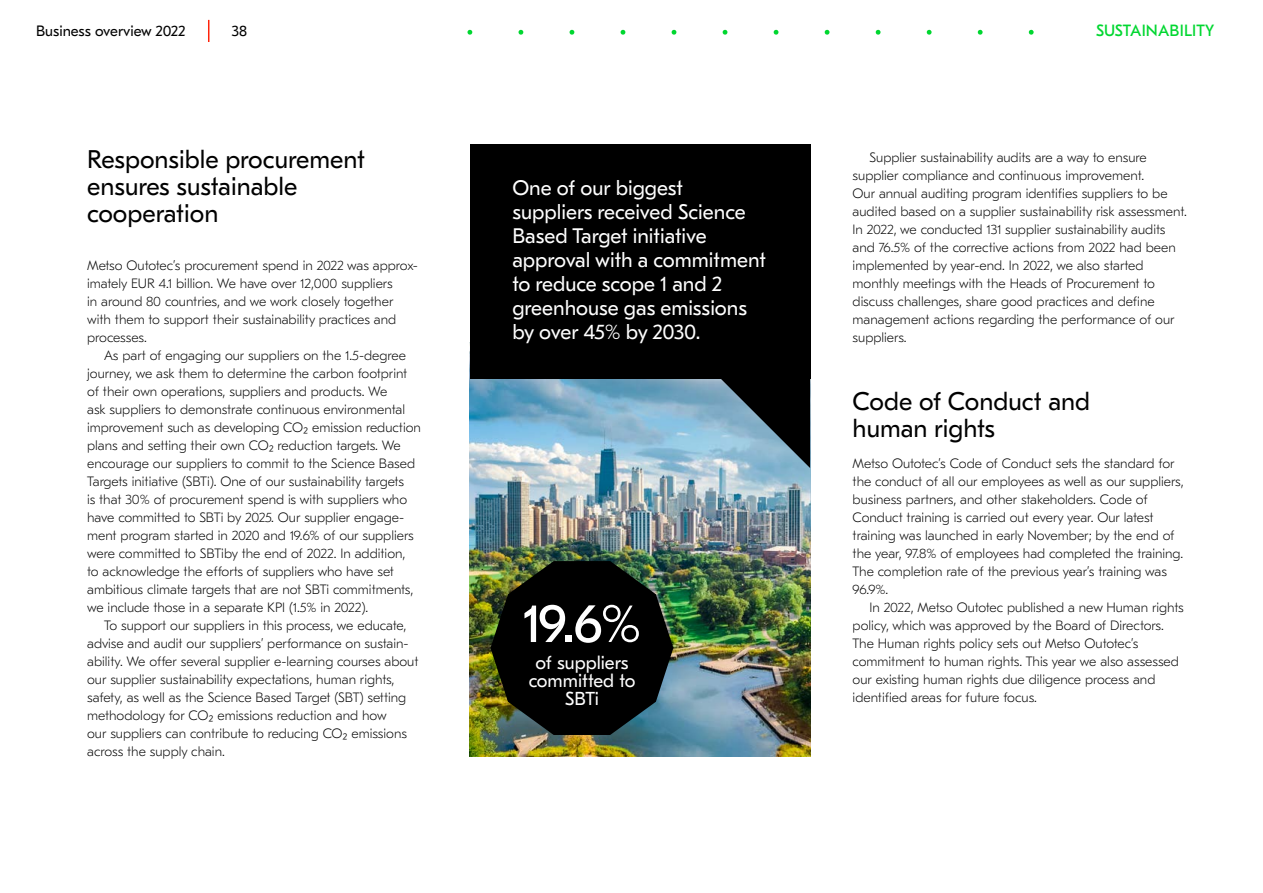
<style>
.page{position:relative;width:1263px;height:893px;background:#fff}
.page>*{position:absolute;margin:0;border:0;box-sizing:border-box;transform-origin:0 0}
.t1{font:54px "GT Eesti Pro Text";color:#fff}
.t2{font:25.5px/27px "GT Eesti Pro Text";color:#000}
.t3{font:21px/24px "GT Eesti Pro Text";color:#fff}
.t4{font:18.75px/18px "GT Eesti Pro Text";color:#fff;text-align:center}
.t5{font:16.35px "GT Eesti Pro Text";letter-spacing:.01em;color:#00d730}
.t6{font:15px "GT Eesti Pro Text";color:#000}
.t7{font:100 13.5px/18px "GT Eesti Pro Text";color:#000}
</style>
<div class="page">
<svg style="left:208px;top:20px;width:1px;height:22px"></svg>
<svg style="left:723px;top:30px;width:4px;height:5px"></svg>
<svg style="left:774px;top:30px;width:4px;height:5px"></svg>
<svg style="left:927px;top:30px;width:4px;height:5px"></svg>
<svg style="left:978px;top:30px;width:4px;height:5px"></svg>
<svg style="left:1029px;top:30px;width:4px;height:5px"></svg>
<svg style="left:825px;top:30px;width:4px;height:5px"></svg>
<svg style="left:876px;top:30px;width:4px;height:5px"></svg>
<svg style="left:467px;top:30px;width:5px;height:5px"></svg>
<svg style="left:519px;top:30px;width:4px;height:5px"></svg>
<svg style="left:672px;top:30px;width:4px;height:5px"></svg>
<svg style="left:570px;top:30px;width:4px;height:5px"></svg>
<svg style="left:621px;top:30px;width:4px;height:5px"></svg>
<img style="left:470px;top:378px;width:340px;height:378px">
<div style="left:470px;top:144px;width:340px;height:234px;background:#000"></div>
<svg style="left:720px;top:378px;width:90px;height:90px;background:#485c68"></svg>
<img style="left:490px;top:561px;width:183px;height:174px">
<p class="t6" style="left:36px;top:23px;width:149px">Business overview 2022</p>
<p class="t6" style="left:232px;top:23px;width:17px">38</p>
<p class="t5" style="left:1096px;top:21px;width:120px">SUSTAINABILITY</p>
<h2 class="t2" style="left:87px;top:146px;width:279px">Responsible procurement ensures sustainable cooperation</h2>
<p class="t7" style="left:87px;top:257px;width:332px">Metso Outotec’s procurement spend in 2022 was approx&shy;imately EUR 4.1 billion. We have over 12,000 suppliers<br>in around 80 countries, and we work closely together with them to support their sustainability practices and processes.</p>
<p class="t7" style="left:87px;top:347px;width:335px;text-indent:17px">As part of engaging our suppliers on the 1.5-degree journey, we ask them to determine the carbon footprint of their own operations, suppliers and products. We<br>ask suppliers to demonstrate continuous environmental improvement such as developing CO2 emission reduction plans and setting their own CO2 reduction targets. We encourage our suppliers to commit to the Science Based Targets initiative (SBTi). One of our sustainability targets<br>is that 30% of procurement spend is with suppliers who have committed to SBTi by 2025. Our supplier engage&shy;ment program started in 2020 and 19.6% of our suppliers were committed to SBTiby the end of 2022. In addition,<br>to acknowledge the efforts of suppliers who have set ambitious climate targets that are not SBTi commitments, we include those in a separate KPI (1.5% in 2022).</p>
<p class="t7" style="left:87px;top:617px;width:333px;text-indent:17px">To support our suppliers in this process, we educate, advise and audit our suppliers’ performance on sustain&shy;ability. We offer several supplier e-learning courses about our supplier sustainability expectations, human rights, safety, as well as the Science Based Target (SBT) setting methodology for CO2 emissions reduction and how<br>our suppliers can contribute to reducing CO2 emissions across the supply chain.</p>
<h3 class="t3" style="left:512px;top:176px;width:255px">One of our biggest suppliers received Science<br>Based Target initiative approval with a commitment to reduce scope 1 and 2 greenhouse gas emissions by over 45% by 2030.</h3>
<h1 class="t1" style="left:523px;top:593px;width:120px">19.6%</h1>
<h3 class="t4" style="left:529px;top:654px;width:108px">of suppliers committed to<br>SBTi</h3>
<p class="t7" style="left:853px;top:149px;width:336px;text-indent:17px">Supplier sustainability audits are a way to ensure supplier compliance and continuous improvement.<br>Our annual auditing program identifies suppliers to be audited based on a supplier sustainability risk assessment.<br>In 2022, we conducted 131 supplier sustainability audits and 76.5% of the corrective actions from 2022 had been implemented by year-end. In 2022, we also started monthly meetings with the Heads of Procurement to discuss challenges, share good practices and define management actions regarding the performance of our suppliers.</p>
<h2 class="t2" style="left:853px;top:388px;width:239px">Code of Conduct and human rights</h2>
<p class="t7" style="left:853px;top:455px;width:333px">Metso Outotec’s Code of Conduct sets the standard for the conduct of all our employees as well as our suppliers, business partners, and other stakeholders. Code of Conduct training is carried out every year. Our latest training was launched in early November; by the end of the year, 97.8% of employees had completed the training.<br>The completion rate of the previous year’s training was 96.9%.</p>
<p class="t7" style="left:853px;top:599px;width:333px;text-indent:17px">In 2022, Metso Outotec published a new Human rights policy, which was approved by the Board of Directors.<br>The Human rights policy sets out Metso Outotec’s commitment to human rights. This year we also assessed our existing human rights due diligence process and identified areas for future focus.</p>
</div>
